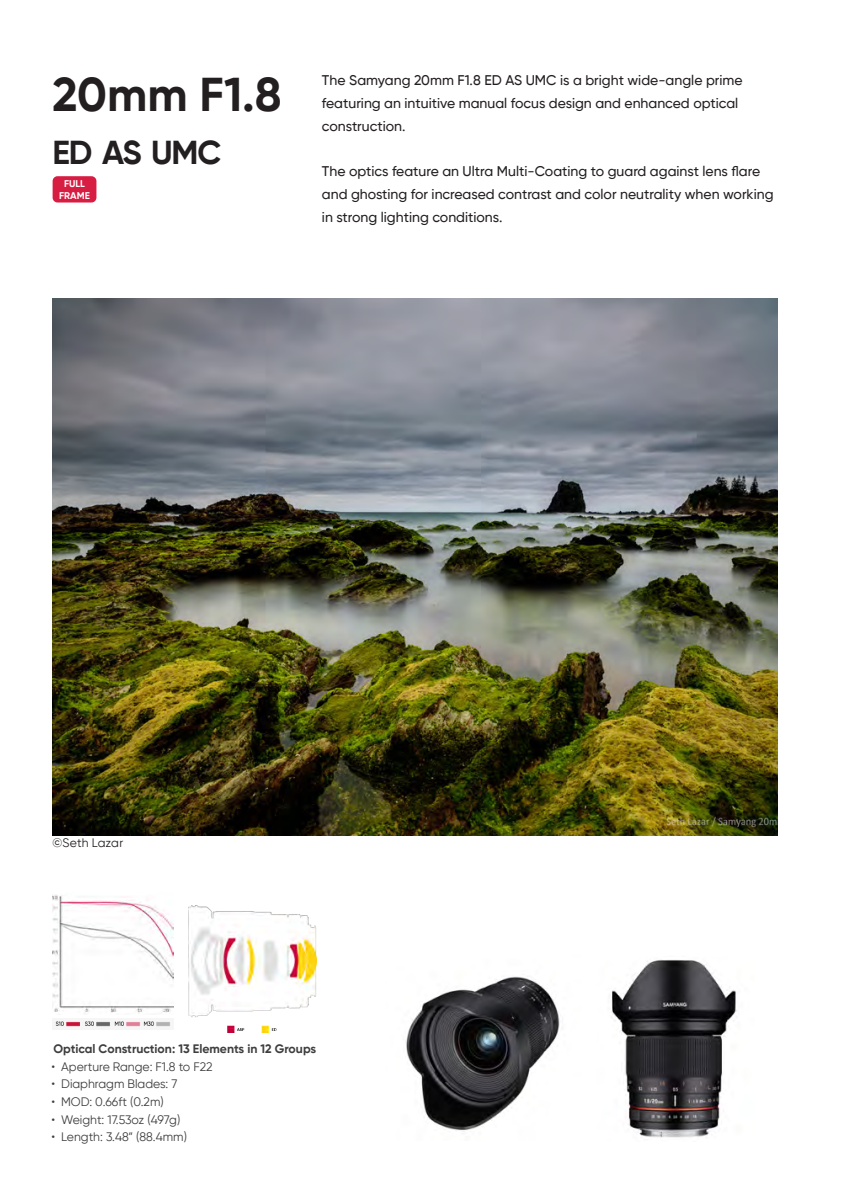
<style>
.page{position:relative;width:852px;height:1183px;background:#fff}
.page>*{position:absolute;margin:0;border:0;box-sizing:border-box;transform-origin:0 0}
.t1{font:700 47.25px "Gilroy";color:#231f20}
.t2{font:700 33.07px "Gilroy";color:#231f20}
.t3{font:500 14px/22.8px "Gilroy";color:#231f20}
.t4{font:12.25px "Gilroy";color:#3e3e3f}
.t5{font:700 12.25px "Gilroy";color:#3e3e3f}
.t6{font:12.25px "Gilroy";letter-spacing:.005em;color:#231f20}
.t7{font:700 9.8px/11.7px "Gilroy";color:#fff;text-align:center}
</style>
<div class="page">
<img style="left:188px;top:905px;width:128px;height:127px">
<img style="left:611px;top:959px;width:126px;height:179px">
<img style="left:405px;top:976px;width:155px;height:156px">
<img style="left:53px;top:895px;width:120px;height:118px">
<img style="left:55px;top:1021px;width:116px;height:6px">
<img style="left:53px;top:298px;width:724px;height:537px">
<div style="left:53px;top:176px;width:43px;height:26px;background:#d81d43;border-radius:5px"></div>
<p class="t1" style="left:53px;top:65px;width:231px">20mm F1.8</p>
<p class="t2" style="left:53px;top:131px;width:170px">ED AS UMC</p>
<p class="t7" style="left:59px;top:178px;width:32px">FULL<br>FRAME</p>
<p class="t3" style="left:322px;top:69px;width:422px">The Samyang 20mm F1.8 ED AS UMC is a bright wide-angle prime featuring an intuitive manual focus design and enhanced optical construction.</p>
<p class="t3" style="left:322px;top:160px;width:453px">The optics feature an Ultra Multi-Coating to guard against lens flare and ghosting for increased contrast and color neutrality when working in strong lighting conditions.</p>
<p class="t6" style="left:53px;top:835px;width:72px">©Seth Lazar</p>
<p class="t5" style="left:54px;top:1041px;width:264px">Optical Construction: 13 Elements in 12 Groups</p>
<p class="t4" style="left:51px;top:1059px;width:163px">• Aperture Range: F1.8 to F22</p>
<p class="t4" style="left:51px;top:1076px;width:128px">• Diaphragm Blades: 7</p>
<p class="t4" style="left:51px;top:1094px;width:114px">• MOD: 0.66ft (0.2m)</p>
<p class="t4" style="left:51px;top:1111px;width:130px">• Weight: 17.53oz (497g)</p>
<p class="t4" style="left:51px;top:1129px;width:137px">• Length: 3.48” (88.4mm)</p>
</div>
